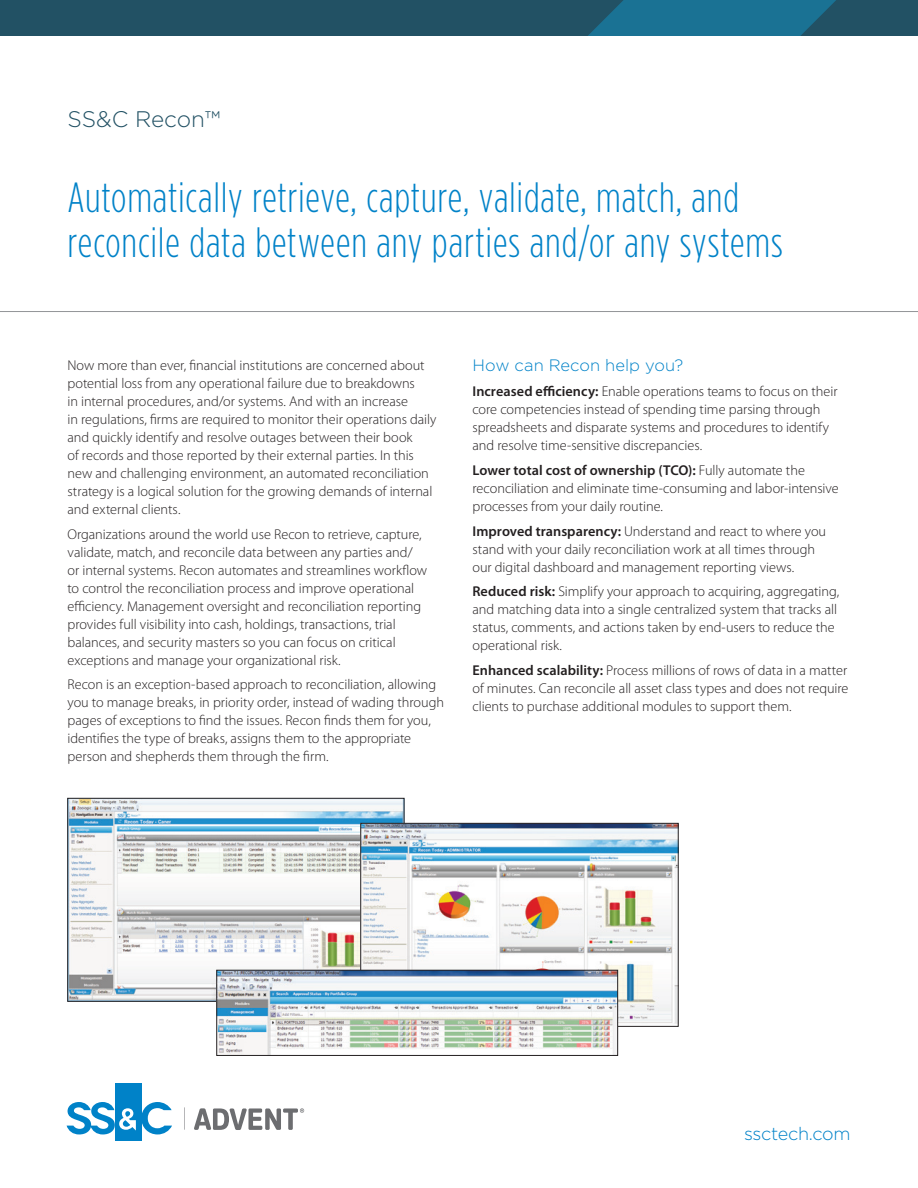
<style>
.page{position:relative;width:918px;height:1188px;background:#fff}
.page>*{position:absolute;margin:0;border:0;box-sizing:border-box;transform-origin:0 0}
._1b_-_Document_Title{font:300 42px/45px "Gotham Condensed";letter-spacing:.02em;color:#0082c8}
._0_-_product_name{font:300 22.5px "Gotham";letter-spacing:-.01em;color:#225164}
.t1{font:300 18px "Gotham";letter-spacing:-.015em;color:#0082c8}
._5_-_Body_copy{font:300 16.5px "Gotham";letter-spacing:.005em;color:#0082c8}
._5_-_Body_copy-2{font:300 14.25px/18px "Myriad Pro";letter-spacing:-.005em;color:#231f20}
.s1{font-weight:600}
</style>
<div class="page">
<div style="left:0;top:0;width:918px;height:36px;background:#225164"></div>
<svg style="left:588px;top:0;width:248px;height:36px;background:#1b6d8d"></svg>
<hr style="left:0;top:311px;width:918px;height:1px;background:#939598">
<img style="left:70px;top:800px;width:332px;height:200px">
<div style="left:68px;top:798px;width:336px;height:204px;border:1px solid #231f20"></div>
<img style="left:363px;top:825px;width:313px;height:200px">
<div style="left:361px;top:823px;width:317px;height:204px;border:1px solid #231f20"></div>
<img style="left:219px;top:972px;width:397px;height:82px">
<div style="left:217px;top:970px;width:401px;height:86px;border:1px solid #231f20"></div>
<svg style="left:184px;top:1107px;width:1px;height:23px"></svg>
<div style="left:115px;top:1084px;width:27px;height:57px;background:#0082c8"></div>
<svg style="left:67px;top:1102px;width:105px;height:32px"></svg>
<svg style="left:194px;top:1108px;width:110px;height:22px"></svg>
<p class="_0_-_product_name" style="left:68px;top:107px;width:155px">SS&amp;C Recon™</p>
<p class="_1b_-_Document_Title" style="left:68px;top:175px;width:717px">Automatically retrieve, capture, validate, match, and reconcile data between any parties and/or any systems</p>
<p class="_5_-_Body_copy-2" style="left:68px;top:356px;width:370px">Now more than ever, financial institutions are concerned about potential loss from any operational failure due to breakdowns<br>in internal procedures, and/or systems. And with an increase<br>in regulations, firms are required to monitor their operations daily and quickly identify and resolve outages between their book<br>of records and those reported by their external parties. In this new and challenging environment, an automated reconciliation strategy is a logical solution for the growing demands of internal and external clients.</p>
<p class="_5_-_Body_copy-2" style="left:68px;top:525px;width:361px">Organizations around the world use Recon to retrieve, capture, validate, match, and reconcile data between any parties and/ or internal systems. Recon automates and streamlines workflow to control the reconciliation process and improve operational efficiency. Management oversight and reconciliation reporting provides full visibility into cash, holdings, transactions, trial balances, and security masters so you can focus on critical exceptions and manage your organizational risk.</p>
<p class="_5_-_Body_copy-2" style="left:68px;top:675px;width:378px">Recon is an exception-based approach to reconciliation, allowing you to manage breaks, in priority order, instead of wading through pages of exceptions to find the issues. Recon finds them for you, identifies the type of breaks, assigns them to the appropriate person and shepherds them through the firm.</p>
<p class="_5_-_Body_copy" style="left:472px;top:356px;width:212px">How can Recon help you?</p>
<p class="_5_-_Body_copy-2" style="left:472px;top:382px;width:367px"><span class="s1">Increased efficiency:</span> Enable operations teams to focus on their core competencies instead of spending time parsing through spreadsheets and disparate systems and procedures to identify and resolve time-sensitive discrepancies.</p>
<p class="_5_-_Body_copy-2" style="left:472px;top:461px;width:368px"><span class="s1">Lower total cost of ownership (TCO):</span> Fully automate the reconciliation and eliminate time-consuming and labor-intensive processes from your daily routine.</p>
<p class="_5_-_Body_copy-2" style="left:472px;top:522px;width:355px"><span class="s1">Improved transparency:</span> Understand and react to where you stand with your daily reconciliation work at all times through our digital dashboard and management reporting views.</p>
<p class="_5_-_Body_copy-2" style="left:472px;top:582px;width:368px"><span class="s1">Reduced risk:</span> Simplify your approach to acquiring, aggregating, and matching data into a single centralized system that tracks all status, comments, and actions taken by end-users to reduce the operational risk.</p>
<p class="_5_-_Body_copy-2" style="left:472px;top:661px;width:378px;text-align:justify"><span class="s1">Enhanced scalability:</span> Process millions of rows of data in a matter of minutes. Can reconcile all asset class types and does not require clients to purchase additional modules to support them.</p>
<p class="t1" style="left:744px;top:1123px;width:108px">ssctech.com</p>
</div>
